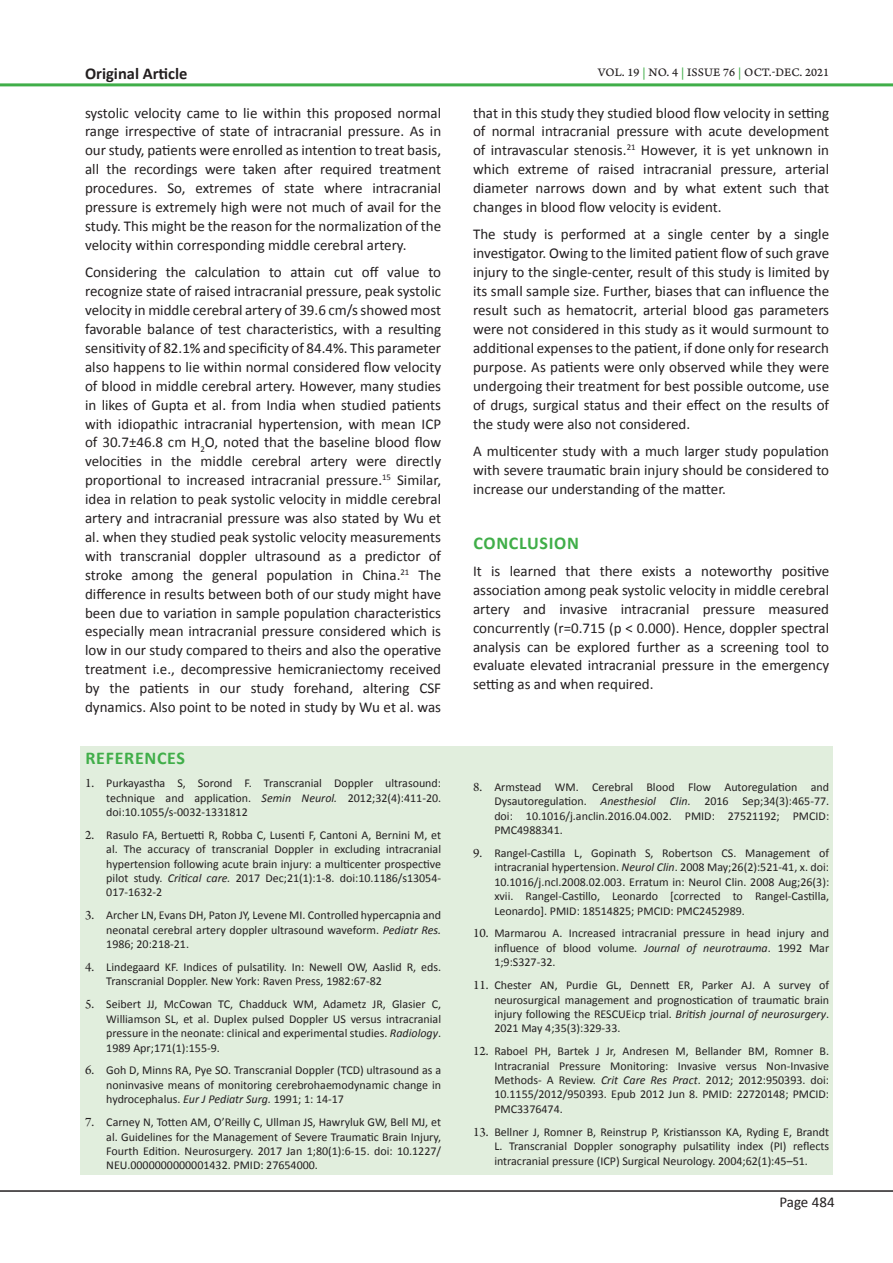
<style>
.page{position:relative;width:893px;height:1263px;background:#fff}
.page>*{position:absolute;margin:0;border:0;box-sizing:border-box;transform-origin:0 0}
.Heading_2_-_Sub_head{font:700 18px "Calibri";letter-spacing:.04em;color:#40ae49}
.Normal_Text{font:700 18px "Calibri";letter-spacing:.04em;color:#40ae49}
.Abstract_Words{font:700 16.5px "Calibri";color:#231f20}
.Normal_Text-2{font:15px/18.9px "Calibri";color:#231f20;text-align:justify}
.Refrence_Text{font:12px/14.4px "Calibri";color:#231f20;text-align:justify}
.t1{font:12px "Arno Pro Caption";letter-spacing:.005em;color:#231f20}
.s1{font-family:"Arno Pro";font-size:13.5px}
.s2{font-style:italic}
.s3{color:#40ae49}
</style>
<div class="page">
<hr style="left:0;top:1190px;width:893px;height:2px;background:#231f20">
<hr style="left:0;top:83px;width:893px;height:3px;background:#40ae49">
<div style="left:81px;top:747px;width:752px;height:428px;background:#e1eedd"></div>
<p class="Abstract_Words" style="left:85px;top:63px;width:104px">Original Article</p>
<p class="Normal_Text-2" style="left:85px;top:103px;width:358px">systolic velocity came to lie within this proposed normal range irrespective of state of intracranial pressure. As in our study, patients were enrolled as intention to treat basis, all the recordings were taken after required treatment procedures. So, extremes of state where intracranial pressure is extremely high were not much of avail for the study. This might be the reason for the normalization of the velocity within corresponding middle cerebral artery.</p>
<p class="Normal_Text-2" style="left:85px;top:263px;width:358px">Considering the calculation to attain cut off value to recognize state of raised intracranial pressure, peak systolic velocity in middle cerebral artery of 39.6 cm/s showed most favorable balance of test characteristics, with a resulting sensitivity of 82.1% and specificity of 84.4%. This parameter also happens to lie within normal considered flow velocity of blood in middle cerebral artery. However, many studies in likes of Gupta et al. from India when studied patients with idiopathic intracranial hypertension, with mean ICP of 30.7±46.8 cm H<sub>2</sub>O, noted that the baseline blood flow velocities in the middle cerebral artery were directly proportional to increased intracranial pressure.<sup>15</sup> Similar, idea in relation to peak systolic velocity in middle cerebral artery and intracranial pressure was also stated by Wu et al. when they studied peak systolic velocity measurements with transcranial doppler ultrasound as a predictor of stroke among the general population in China.<sup>21</sup> The difference in results between both of our study might have been due to variation in sample population characteristics especially mean intracranial pressure considered which is low in our study compared to theirs and also the operative treatment i.e., decompressive hemicraniectomy received by the patients in our study forehand, altering CSF dynamics. Also point to be noted in study by Wu et al. was</p>
<p class="Normal_Text" style="left:85px;top:747px;width:101px">REFERENCES</p>
<p class="Refrence_Text" style="left:106px;top:776px;width:336px;text-indent:-21px"><span class="s1">1.</span> Purkayastha S, Sorond F. Transcranial Doppler ultrasound: technique and application. <span class="s2">Semin Neurol.</span> 2012;32(4):411-20. doi:10.1055/s-0032-1331812</p>
<p class="Refrence_Text" style="left:106px;top:828px;width:336px;text-indent:-21px"><span class="s1">2.</span> Rasulo FA, Bertuetti R, Robba C, Lusenti F, Cantoni A, Bernini M, et al. The accuracy of transcranial Doppler in excluding intracranial hypertension following acute brain injury: a multicenter prospective pilot study. <span class="s2">Critical care.</span> 2017 Dec;21(1):1-8. doi:10.1186/s13054- 017-1632-2</p>
<p class="Refrence_Text" style="left:106px;top:908px;width:336px;text-indent:-21px"><span class="s1">3.</span> Archer LN, Evans DH, Paton JY, Levene MI. Controlled hypercapnia and neonatal cerebral artery doppler ultrasound waveform. <span class="s2">Pediatr Res.<br></span>1986; 20:218-21.</p>
<p class="Refrence_Text" style="left:106px;top:960px;width:336px;text-indent:-21px"><span class="s1">4.</span> Lindegaard KF. Indices of pulsatility. In: Newell OW, Aaslid R, eds.<br>Transcranial Doppler. New York: Raven Press, 1982:67-82</p>
<p class="Refrence_Text" style="left:106px;top:997px;width:336px;text-indent:-21px"><span class="s1">5.</span> Seibert JJ, McCowan TC, Chadduck WM, Adametz JR, Glasier C, Williamson SL, et al. Duplex pulsed Doppler US versus intracranial pressure in the neonate: clinical and experimental studies. <span class="s2">Radiology</span>.<br>1989 Apr;171(1):155-9.</p>
<p class="Refrence_Text" style="left:106px;top:1063px;width:336px;text-indent:-21px"><span class="s1">6.</span> Goh D, Minns RA, Pye SO. Transcranial Doppler (TCD) ultrasound as a noninvasive means of monitoring cerebrohaemodynamic change in hydrocephalus. <span class="s2">Eur J Pediatr Surg.</span> 1991; 1: 14-17</p>
<p class="Refrence_Text" style="left:106px;top:1115px;width:336px;text-indent:-21px"><span class="s1">7.</span> Carney N, Totten AM, O’Reilly C, Ullman JS, Hawryluk GW, Bell MJ, et al. Guidelines for the Management of Severe Traumatic Brain Injury, Fourth Edition. Neurosurgery. 2017 Jan 1;80(1):6-15. doi: 10.1227/ NEU.0000000000001432. PMID: 27654000.</p>
<p class="t1" style="left:598px;top:65px;width:233px">VOL. 19 <span class="s3">|</span> NO. 4 <span class="s3">|</span> ISSUE 76 <span class="s3">|</span> OCT.-DEC. 2021</p>
<p class="Normal_Text-2" style="left:473px;top:103px;width:358px">that in this study they studied blood flow velocity in setting of normal intracranial pressure with acute development of intravascular stenosis.<sup>21</sup> However, it is yet unknown in which extreme of raised intracranial pressure, arterial diameter narrows down and by what extent such that changes in blood flow velocity is evident.</p>
<p class="Normal_Text-2" style="left:473px;top:225px;width:358px">The study is performed at a single center by a single investigator. Owing to the limited patient flow of such grave injury to the single-center, result of this study is limited by its small sample size. Further, biases that can influence the result such as hematocrit, arterial blood gas parameters were not considered in this study as it would surmount to additional expenses to the patient, if done only for research purpose. As patients were only observed while they were undergoing their treatment for best possible outcome, use of drugs, surgical status and their effect on the results of the study were also not considered.</p>
<p class="Normal_Text-2" style="left:473px;top:441px;width:358px">A multicenter study with a much larger study population with severe traumatic brain injury should be considered to increase our understanding of the matter.</p>
<p class="Heading_2_-_Sub_head" style="left:473px;top:531px;width:107px">CONCLUSION</p>
<p class="Normal_Text-2" style="left:473px;top:561px;width:358px">It is learned that there exists a noteworthy positive association among peak systolic velocity in middle cerebral artery and invasive intracranial pressure measured concurrently (r=0.715 (p &lt; 0.000). Hence, doppler spectral analysis can be explored further as a screening tool to evaluate elevated intracranial pressure in the emergency setting as and when required.</p>
<p class="Refrence_Text" style="left:494px;top:780px;width:336px;text-indent:-21px"><span class="s1">8.</span> Armstead WM. Cerebral Blood Flow Autoregulation and Dysautoregulation. <span class="s2">Anesthesiol Clin</span>. 2016 Sep;34(3):465-77. doi: 10.1016/j.anclin.2016.04.002. PMID: 27521192; PMCID:<br>PMC4988341.</p>
<p class="Refrence_Text" style="left:494px;top:846px;width:336px;text-indent:-21px"><span class="s1">9.</span> Rangel-Castilla L, Gopinath S, Robertson CS. Management of intracranial hypertension. <span class="s2">Neurol Clin</span>. 2008 May;26(2):521-41, x. doi:<br>10.1016/j.ncl.2008.02.003. Erratum in: Neurol Clin. 2008 Aug;26(3): xvii. Rangel-Castillo, Leonardo [corrected to Rangel-Castilla, Leonardo]. PMID: 18514825; PMCID: PMC2452989.</p>
<p class="Refrence_Text" style="left:494px;top:926px;width:336px;text-indent:-21px"><span class="s1">10.</span> Marmarou A. Increased intracranial pressure in head injury and influence of blood volume. <span class="s2">Journal of neurotrauma</span>. 1992 Mar 1;9:S327-32.</p>
<p class="Refrence_Text" style="left:494px;top:978px;width:336px;text-indent:-21px"><span class="s1">11.</span> Chester AN, Purdie GL, Dennett ER, Parker AJ. A survey of neurosurgical management and prognostication of traumatic brain injury following the RESCUEicp trial. <span class="s2">British journal of neurosurgery</span>.<br>2021 May 4;35(3):329-33.</p>
<p class="Refrence_Text" style="left:494px;top:1044px;width:336px;text-indent:-21px"><span class="s1">12.</span> Raboel PH, Bartek J Jr, Andresen M, Bellander BM, Romner B.<br>Intracranial Pressure Monitoring: Invasive versus Non-Invasive Methods- A Review. <span class="s2">Crit Care Res Pract</span>. 2012; 2012:950393. doi:<br>10.1155/2012/950393. Epub 2012 Jun 8. PMID: 22720148; PMCID:<br>PMC3376474.</p>
<p class="Refrence_Text" style="left:494px;top:1124px;width:336px;text-indent:-21px"><span class="s1">13.</span> Bellner J, Romner B, Reinstrup P, Kristiansson KA, Ryding E, Brandt L. Transcranial Doppler sonography pulsatility index (PI) reflects intracranial pressure (ICP) Surgical Neurology. 2004;62(1):45–51.</p>
<p class="Normal_Text-2" style="left:779px;top:1193px;width:57px">Page 484</p>
</div>
